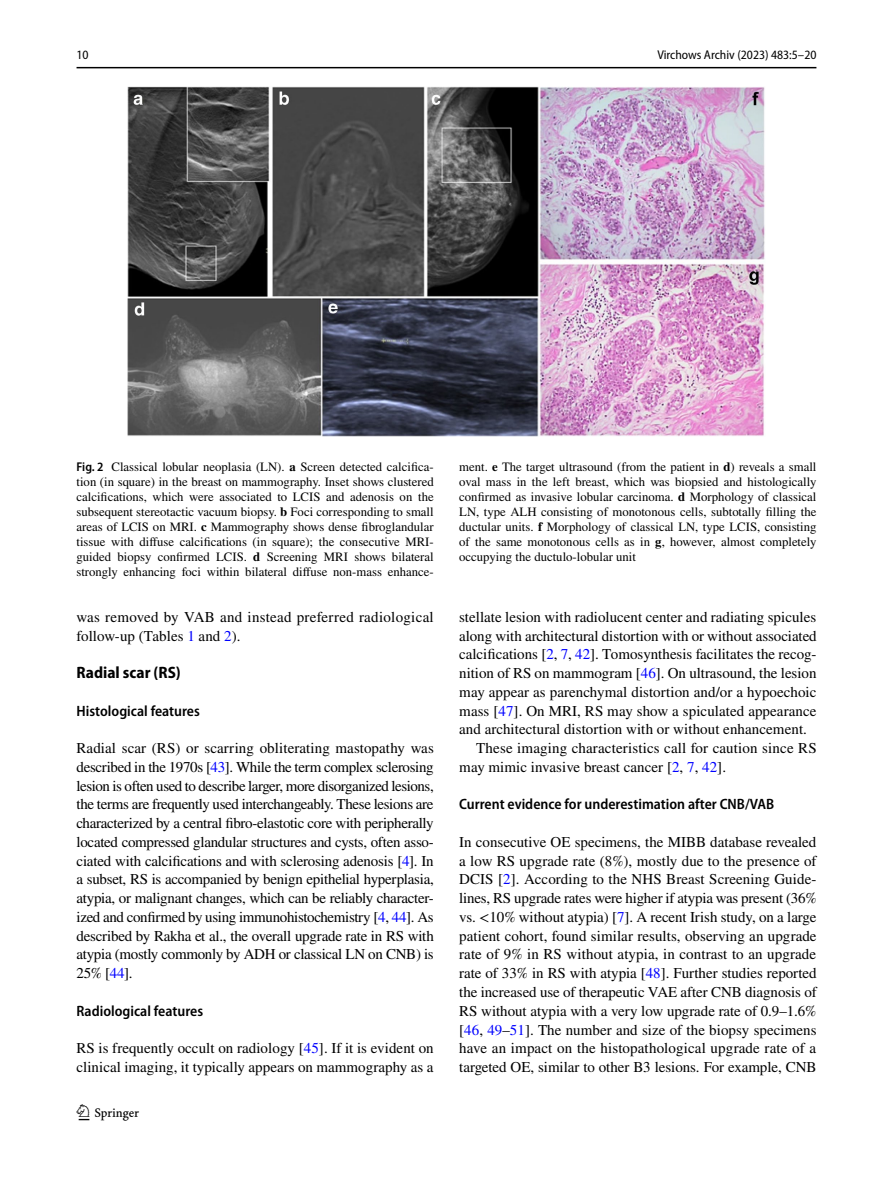
<style>
.page{position:relative;width:893px;height:1187px;background:#fff}
.page>*{position:absolute;margin:0;border:0;box-sizing:border-box;transform-origin:0 0}
.t1{font:22.5px "Springnew Regular 2";color:#000}
.t2{font:700 semi-condensed 16.5px "Myriad Pro";color:#000}
.t3{font:15px/18.8px "STIX";color:#000;text-align:justify}
.t4{font:600 semi-condensed 15px "Myriad Pro";color:#000}
.t5{font:15px/18.8px "STIX";letter-spacing:.02em;color:#000}
.t6{font:12.75px/15px "STIX";color:#000;text-align:justify}
.t7{font:semi-condensed 12.75px "Myriad Pro";color:#000}
.s1{font-family:"Myriad Pro";font-weight:600;font-stretch:semi-condensed}
.s2{font-weight:700}
.s3{color:#00f}
</style>
<div class="page">
<hr style="left:77px;top:67px;width:739px;height:1px;background:#000">
<img style="left:128px;top:87px;width:637px;height:349px">
<p class="t7" style="left:77px;top:48px;width:14px">10</p>
<p class="t7" style="left:657px;top:48px;width:161px">Virchows Archiv (2023) 483:5–20</p>
<p class="t6" style="left:77px;top:460px;width:359px"><span class="s1">Fig. 2</span> Classical lobular neoplasia (LN). <span class="s2">a</span> Screen detected calcifica&shy;tion (in square) in the breast on mammography. Inset shows clustered calcifications, which were associated to LCIS and adenosis on the subsequent stereotactic vacuum biopsy. <span class="s2">b</span> Foci corresponding to small areas of LCIS on MRI. <span class="s2">c</span> Mammography shows dense fibroglandular tissue with diffuse calcifications (in square); the consecutive MRI&shy;guided biopsy confirmed LCIS. <span class="s2">d</span> Screening MRI shows bilateral strongly enhancing foci within bilateral diffuse non-mass enhance-</p>
<p class="t6" style="left:459px;top:460px;width:359px">ment. <span class="s2">e</span> The target ultrasound (from the patient in <span class="s2">d</span>) reveals a small oval mass in the left breast, which was biopsied and histologically confirmed as invasive lobular carcinoma. <span class="s2">d</span> Morphology of classical LN, type ALH consisting of monotonous cells, subtotally filling the ductular units. <span class="s2">f</span> Morphology of classical LN, type LCIS, consisting of the same monotonous cells as in <span class="s2">g</span>, however, almost completely occupying the ductulo-lobular unit</p>
<p class="t5" style="left:77px;top:608px;width:359px">was removed by VAB and instead preferred radiological follow-up (Tables <span class="s3">1</span> and <span class="s3">2</span>).</p>
<p class="t2" style="left:77px;top:663px;width:106px">Radial scar (RS)</p>
<p class="t4" style="left:77px;top:702px;width:125px">Histological features</p>
<p class="t3" style="left:77px;top:739px;width:359px">Radial scar (RS) or scarring obliterating mastopathy was described in the 1970s [<span class="s3">43</span>]. While the term complex sclerosing lesion is often used to describe larger, more disorganized lesions, the terms are frequently used interchangeably. These lesions are characterized by a central fibro-elastotic core with peripherally located compressed glandular structures and cysts, often asso&shy;ciated with calcifications and with sclerosing adenosis [<span class="s3">4</span>]. In a subset, RS is accompanied by benign epithelial hyperplasia, atypia, or malignant changes, which can be reliably character&shy;ized and confirmed by using immunohistochemistry [<span class="s3">4</span>, <span class="s3">44</span>]. As described by Rakha et al., the overall upgrade rate in RS with atypia (mostly commonly by ADH or classical LN on CNB) is 25% [<span class="s3">44</span>].</p>
<p class="t4" style="left:77px;top:1002px;width:128px">Radiological features</p>
<p class="t3" style="left:77px;top:1039px;width:359px">RS is frequently occult on radiology [<span class="s3">45</span>]. If it is evident on clinical imaging, it typically appears on mammography as a</p>
<h1 class="t1" style="left:79px;top:1104px;width:62px">1 3</h1>
<p class="t3" style="left:459px;top:608px;width:358px">stellate lesion with radiolucent center and radiating spicules</p>
<p class="t3" style="left:459px;top:627px;width:359px">along with architectural distortion with or without associated</p>
<p class="t3" style="left:459px;top:646px;width:359px">calcifications [<span class="s3">2</span>, <span class="s3">7</span>, <span class="s3">42</span>]. Tomosynthesis facilitates the recog-</p>
<p class="t3" style="left:459px;top:664px;width:359px">nition of RS on mammogram [<span class="s3">46</span>]. On ultrasound, the lesion</p>
<p class="t3" style="left:459px;top:683px;width:359px">may appear as parenchymal distortion and/or a hypoechoic</p>
<p class="t3" style="left:459px;top:702px;width:359px">mass [<span class="s3">47</span>]. On MRI, RS may show a spiculated appearance</p>
<p class="t3" style="left:459px;top:721px;width:349px">and architectural distortion with or without enhancement.</p>
<p class="t3" style="left:476px;top:739px;width:342px">These imaging characteristics call for caution since RS</p>
<p class="t3" style="left:459px;top:758px;width:268px">may mimic invasive breast cancer [<span class="s3">2</span>, <span class="s3">7</span>, <span class="s3">42</span>].</p>
<p class="t4" style="left:459px;top:796px;width:316px">Current evidence for underestimation after CNB/VAB</p>
<p class="t3" style="left:459px;top:833px;width:359px">In consecutive OE specimens, the MIBB database revealed a low RS upgrade rate (8%), mostly due to the presence of DCIS [<span class="s3">2</span>]. According to the NHS Breast Screening Guide&shy;lines, RS upgrade rates were higher if atypia was present (36% vs. &lt;10% without atypia) [<span class="s3">7</span>]. A recent Irish study, on a large patient cohort, found similar results, observing an upgrade rate of 9% in RS without atypia, in contrast to an upgrade rate of 33% in RS with atypia [<span class="s3">48</span>]. Further studies reported the increased use of therapeutic VAE after CNB diagnosis of RS without atypia with a very low upgrade rate of 0.9–1.6% [<span class="s3">46</span>, <span class="s3">49</span>–<span class="s3">51</span>]. The number and size of the biopsy specimens have an impact on the histopathological upgrade rate of a targeted OE, similar to other B3 lesions. For example, CNB</p>
</div>
